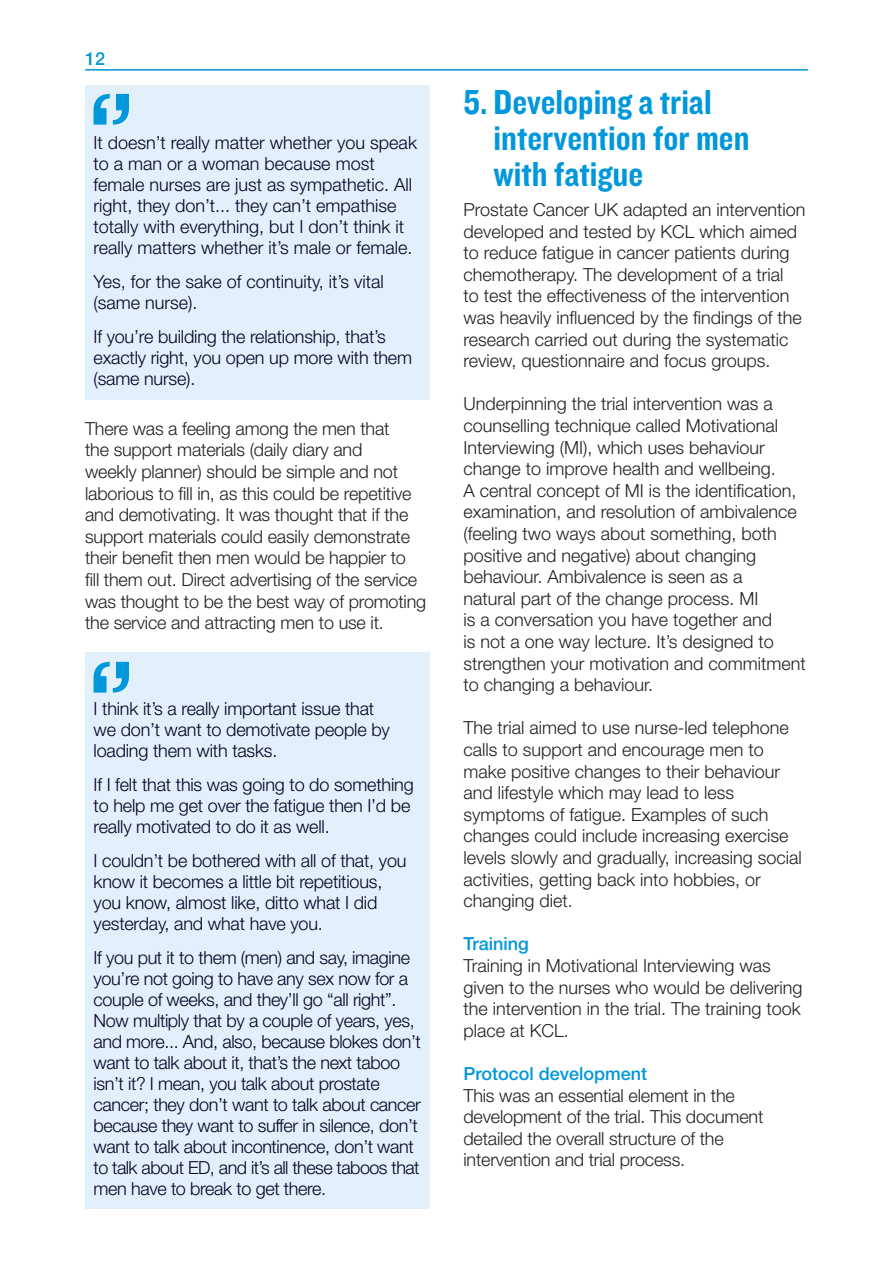
<style>
.page{position:relative;width:893px;height:1263px;background:#fff}
.page>*{position:absolute;margin:0;border:0;box-sizing:border-box;transform-origin:0 0}
.t1{font:36px/36px "Knockout 50 Welterweight";color:#0097db}
.body_text{font:300 18px/21.6px "Helvetica Neue LT Std";color:#231f20}
.t2{font:300 18px/21px "Helvetica Neue LT Std";letter-spacing:-.01em;color:#000424}
.header_3{font:500 18px "Helvetica Neue LT Std";color:#0097db}
</style>
<div class="page">
<hr style="left:85px;top:69px;width:723px;height:2px;background:#0097db">
<div style="left:85px;top:85px;width:344px;height:315px;background:#e1f0fa"></div>
<svg style="left:94px;top:94px;width:35px;height:31px"></svg>
<div style="left:85px;top:652px;width:344px;height:556px;background:#e1f0fa"></div>
<svg style="left:94px;top:662px;width:35px;height:30px"></svg>
<p class="header_3" style="left:85px;top:48px;width:22px">12</p>
<p class="t2" style="left:94px;top:132px;width:325px">It doesn’t really matter whether you speak to a man or a woman because most female nurses are just as sympathetic. All right, they don’t... they can’t empathise totally with everything, but I don’t think it really matters whether it’s male or female.</p>
<p class="t2" style="left:94px;top:270px;width:292px">Yes, for the sake of continuity, it’s vital (same nurse).</p>
<p class="t2" style="left:94px;top:325px;width:320px">If you’re building the relationship, that’s exactly right, you open up more with them (same nurse).</p>
<p class="body_text" style="left:85px;top:417px;width:343px">There was a feeling among the men that<br>the support materials (daily diary and<br>weekly planner) should be simple and not laborious to fill in, as this could be repetitive and demotivating. It was thought that if the support materials could easily demonstrate their benefit then men would be happier to<br>fill them out. Direct advertising of the service was thought to be the best way of promoting the service and attracting men to use it.</p>
<p class="t2" style="left:94px;top:698px;width:298px">I think it’s a really important issue that we don’t want to demotivate people by loading them with tasks.</p>
<p class="t2" style="left:94px;top:774px;width:322px">If I felt that this was going to do something to help me get over the fatigue then I’d be really motivated to do it as well.</p>
<p class="t2" style="left:94px;top:849px;width:315px">I couldn’t be bothered with all of that, you know it becomes a little bit repetitious, you know, almost like, ditto what I did yesterday, and what have you.</p>
<p class="t2" style="left:94px;top:946px;width:329px">If you put it to them (men) and say, imagine you’re not going to have any sex now for a couple of weeks, and they’ll go “all right”.<br>Now multiply that by a couple of years, yes, and more... And, also, because blokes don’t want to talk about it, that’s the next taboo isn’t it? I mean, you talk about prostate cancer; they don’t want to talk about cancer because they want to suffer in silence, don’t want to talk about incontinence, don’t want to talk about ED, and it’s all these taboos that men have to break to get there.</p>
<p class="t1" style="left:494px;top:83px;width:257px;text-indent:-30px">5. Developing a trial intervention for men with fatigue</p>
<p class="body_text" style="left:463px;top:198px;width:344px">Prostate Cancer UK adapted an intervention developed and tested by KCL which aimed to reduce fatigue in cancer patients during chemotherapy. The development of a trial<br>to test the effectiveness of the intervention was heavily influenced by the findings of the research carried out during the systematic review, questionnaire and focus groups.</p>
<p class="body_text" style="left:463px;top:393px;width:344px">Underpinning the trial intervention was a counselling technique called Motivational Interviewing (MI), which uses behaviour change to improve health and wellbeing.<br>A central concept of MI is the identification, examination, and resolution of ambivalence (feeling two ways about something, both positive and negative) about changing behaviour. Ambivalence is seen as a<br>natural part of the change process. MI<br>is a conversation you have together and<br>is not a one way lecture. It’s designed to strengthen your motivation and commitment to changing a behaviour.</p>
<p class="body_text" style="left:463px;top:717px;width:340px">The trial aimed to use nurse-led telephone calls to support and encourage men to make positive changes to their behaviour and lifestyle which may lead to less symptoms of fatigue. Examples of such changes could include increasing exercise levels slowly and gradually, increasing social activities, getting back into hobbies, or changing diet.</p>
<p class="header_3" style="left:463px;top:933px;width:67px">Training</p>
<p class="body_text" style="left:463px;top:954px;width:341px">Training in Motivational Interviewing was given to the nurses who would be delivering the intervention in the trial. The training took place at KCL.</p>
<p class="header_3" style="left:463px;top:1063px;width:185px">Protocol development</p>
<p class="body_text" style="left:463px;top:1084px;width:301px">This was an essential element in the development of the trial. This document detailed the overall structure of the intervention and trial process.</p>
</div>
